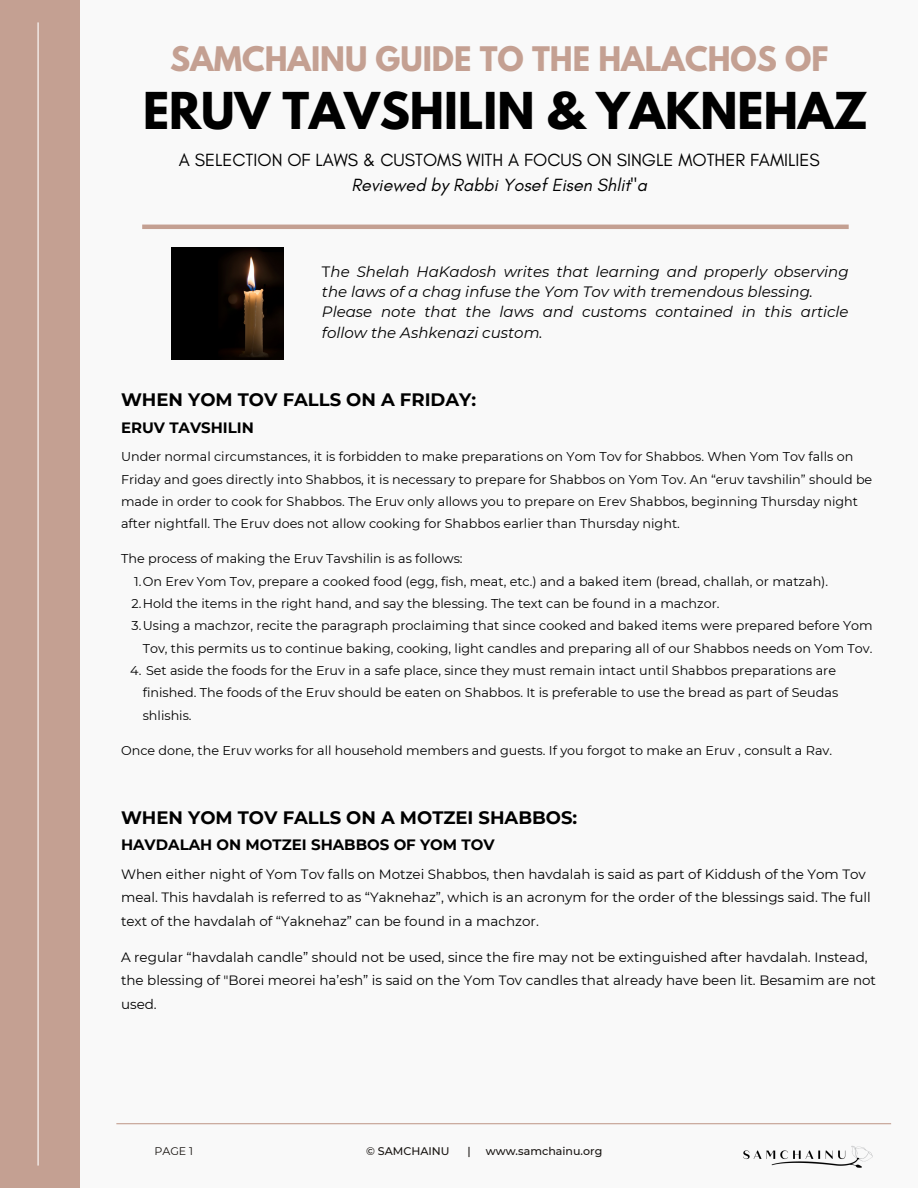
<style>
.page{position:relative;width:918px;height:1188px;background:#f9f9f9}
.page>*{position:absolute;margin:0;border:0;box-sizing:border-box;transform-origin:0 0}
.t1{font:700 45px "League Spartan";color:#000}
.t2{font:700 30px "League Spartan";color:#c4a092}
.t3{font:700 18px "Montserrat";color:#000}
.t4{font:18px "Glacial Indifference";color:#000}
.t5{font:italic 18px "Glacial Indifference";color:#000}
.t6{font:italic 15px/20.2px "Montserrat";color:#000}
.t7{font:700 15px "Montserrat";color:#000}
.t8{font:13.5px/23.4px "Montserrat";color:#000}
.t9{font:12.75px/22.4px "Montserrat";color:#000}
.t10{font:500 11.1px "Montserrat";color:#171310}
.t11{font:11.1px "Montserrat";color:#171310}
.s1{font-style:normal}
</style>
<div class="page">
<hr style="left:142px;top:225px;width:707px;height:4px;background:#c4a092">
<div style="left:0;top:0;width:80px;height:1188px;background:#c4a092"></div>
<hr style="left:38px;top:22px;width:1px;height:1144px;background:#fff">
<img style="left:171px;top:247px;width:113px;height:113px">
<img style="left:725px;top:1124px;width:166px;height:44px">
<hr style="left:116px;top:1123px;width:775px;height:1px;background:#c4a092">
<h2 class="t2" style="left:170px;top:44px;width:660px">SAMCHAINU GUIDE TO THE HALACHOS OF</h2>
<h1 class="t1" style="left:143px;top:88px;width:726px">ERUV TAVSHILIN &amp; YAKNEHAZ</h1>
<h3 class="t4" style="left:179px;top:149px;width:642px">A SELECTION OF LAWS &amp; CUSTOMS WITH A FOCUS ON SINGLE MOTHER FAMILIES</h3>
<h3 class="t5" style="left:351px;top:174px;width:297px">Reviewed by Rabbi Yosef Eisen Shlit"a</h3>
<h2 class="t6" style="left:322px;top:261px;width:528px"><span class="s1">T</span>he Shelah HaKadosh writes that learning and properly observing the laws of a chag infuse the Yom Tov with tremendous blessing.<br>Please note that the laws and customs contained in this article follow the Ashkenazi custom.</h2>
<h2 class="t3" style="left:121px;top:389px;width:357px">WHEN YOM TOV FALLS ON A FRIDAY:</h2>
<h2 class="t7" style="left:121px;top:418px;width:134px">ERUV TAVSHILIN</h2>
<h2 class="t9" style="left:121px;top:446px;width:753px">Under normal circumstances, it is forbidden to make preparations on Yom Tov for Shabbos. When Yom Tov falls on Friday and goes directly into Shabbos, it is necessary to prepare for Shabbos on Yom Tov. An “eruv tavshilin” should be made in order to cook for Shabbos. The Eruv only allows you to prepare on Erev Shabbos, beginning Thursday night after nightfall. The Eruv does not allow cooking for Shabbos earlier than Thursday night.</h2>
<h3 class="t9" style="left:121px;top:548px;width:343px">The process of making the Eruv Tavshilin is as follows:</h3>
<h3 class="t9" style="left:134px;top:570px;width:696px">1.On Erev Yom Tov, prepare a cooked food (egg, fish, meat, etc.) and a baked item (bread, challah, or matzah).</h3>
<p class="t9" style="left:131px;top:592px;width:590px">2.Hold the items in the right hand, and say the blessing. The text can be found in a machzor.</p>
<p class="t9" style="left:132px;top:615px;width:743px;text-align:right">3.Using a machzor, recite the paragraph proclaiming that since cooked and baked items were prepared before Yom<br>Tov, this permits us to continue baking, cooking, light candles and preparing all of our Shabbos needs on Yom Tov.</p>
<p class="t9" style="left:143px;top:659px;width:697px;text-indent:-12px">4. Set aside the foods for the Eruv in a safe place, since they must remain intact until Shabbos preparations are finished. The foods of the Eruv should be eaten on Shabbos. It is preferable to use the bread as part of Seudas shlishis.</p>
<p class="t9" style="left:121px;top:739px;width:713px">Once done, the Eruv works for all household members and guests. If you forgot to make an Eruv , consult a Rav.</p>
<h3 class="t3" style="left:121px;top:806px;width:458px">WHEN YOM TOV FALLS ON A MOTZEI SHABBOS:</h3>
<h3 class="t7" style="left:121px;top:836px;width:375px">HAVDALAH ON MOTZEI SHABBOS OF YOM TOV</h3>
<h3 class="t8" style="left:121px;top:862px;width:751px">When either night of Yom Tov falls on Motzei Shabbos, then havdalah is said as part of Kiddush of the Yom Tov meal. This havdalah is referred to as “Yaknehaz”, which is an acronym for the order of the blessings said. The full text of the havdalah of “Yaknehaz” can be found in a machzor.</h3>
<h2 class="t8" style="left:121px;top:945px;width:757px">A regular “havdalah candle” should not be used, since the fire may not be extinguished after havdalah. Instead, the blessing of "Borei meorei ha’esh” is said on the Yom Tov candles that already have been lit. Besamim are not used.</h2>
<p class="t11" style="left:154px;top:1144px;width:40px">PAGE 1</p>
<h4 class="t10" style="left:366px;top:1144px;width:85px">© SAMCHAINU</h4>
<h4 class="t10" style="left:468px;top:1144px;width:5px">|</h4>
<h4 class="t10" style="left:486px;top:1144px;width:118px">www.samchainu.org</h4>
</div>
